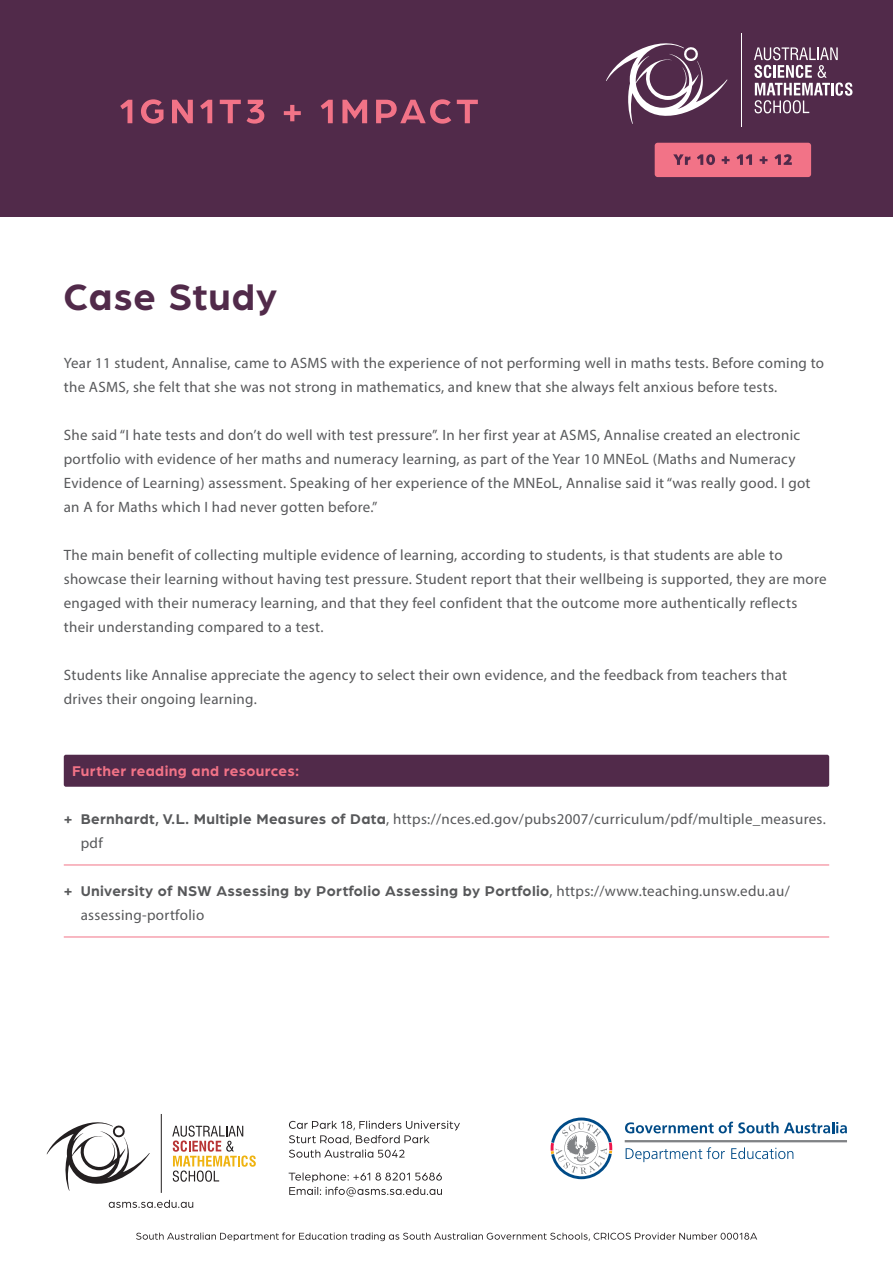
<style>
.page{position:relative;width:893px;height:1263px;background:#fff}
.page>*{position:absolute;margin:0;border:0;box-sizing:border-box;transform-origin:0 0}
.Header_Style{font:700 39px "Arboria";letter-spacing:.02em;color:#512a4a}
.Body_Copy{font:15px/24px "Myriad Pro";letter-spacing:.02em;color:#57585a}
.t1{font:700 15px/24px "Arboria";letter-spacing:.02em;color:#57585a}
.Bullet_Point_Header{font:700 15px "Arboria";letter-spacing:.02em;color:#f27387}
.s1{font-family:"Arboria";font-weight:700}
.s2{font-family:"Myriad Pro";font-weight:400}
</style>
<div class="page">
<div style="left:64px;top:755px;width:765px;height:32px;background:#512a4a;border-radius:2px"></div>
<hr style="left:64px;top:864px;width:765px;height:1px;background:#f27387">
<hr style="left:64px;top:936px;width:765px;height:1px;background:#f27387">
<div style="left:0;top:0;width:893px;height:217px;background:#512a4a"></div>
<div style="left:655px;top:143px;width:156px;height:34px;background:#f27387;border-radius:3px"></div>
<svg style="left:673px;top:154px;width:119px;height:11px"></svg>
<svg style="left:606px;top:43px;width:121px;height:81px"></svg>
<svg style="left:754px;top:47px;width:98px;height:66px"></svg>
<hr style="left:741px;top:34px;width:1px;height:93px;background:#fff">
<svg style="left:120px;top:99px;width:358px;height:25px"></svg>
<svg style="left:47px;top:1122px;width:103px;height:69px"></svg>
<svg style="left:172px;top:1125px;width:84px;height:57px"></svg>
<hr style="left:161px;top:1114px;width:1px;height:79px;background:#231f20">
<svg style="left:626px;top:1147px;width:99px;height:15px"></svg>
<svg style="left:731px;top:1147px;width:62px;height:12px"></svg>
<hr style="left:625px;top:1140px;width:222px;height:2px;background:#808285">
<svg style="left:625px;top:1121px;width:222px;height:12px"></svg>
<svg style="left:551px;top:1117px;width:61px;height:62px"></svg>
<svg style="left:289px;top:1172px;width:153px;height:24px"></svg>
<svg style="left:289px;top:1121px;width:171px;height:37px"></svg>
<svg style="left:109px;top:1200px;width:84px;height:8px"></svg>
<svg style="left:136px;top:1232px;width:621px;height:9px"></svg>
<p class="Header_Style" style="left:64px;top:271px;width:215px">Case Study</p>
<p class="Body_Copy" style="left:64px;top:350px;width:762px">Year 11 student, Annalise, came to ASMS with the experience of not performing well in maths tests. Before coming to the ASMS, she felt that she was not strong in mathematics, and knew that she always felt anxious before tests.</p>
<p class="Body_Copy" style="left:64px;top:422px;width:748px">She said “I hate tests and don’t do well with test pressure”. In her first year at ASMS, Annalise created an electronic portfolio with evidence of her maths and numeracy learning, as part of the Year 10 MNEoL (Maths and Numeracy Evidence of Learning) assessment. Speaking of her experience of the MNEoL, Annalise said it “was really good. I got an A for Maths which I had never gotten before.”</p>
<p class="Body_Copy" style="left:64px;top:542px;width:764px">The main benefit of collecting multiple evidence of learning, according to students, is that students are able to showcase their learning without having test pressure. Student report that their wellbeing is supported, they are more engaged with their numeracy learning, and that they feel confident that the outcome more authentically reflects their understanding compared to a test.</p>
<p class="Body_Copy" style="left:64px;top:662px;width:725px">Students like Annalise appreciate the agency to select their own evidence, and the feedback from teachers that drives their ongoing learning.</p>
<p class="Bullet_Point_Header" style="left:72px;top:760px;width:228px">Further reading and resources:</p>
<p class="Body_Copy" style="left:81px;top:806px;width:746px;text-indent:-17px"><span class="s1">+ Bernhardt, V.L. Multiple Measures of Data</span>, https://nces.ed.gov/pubs2007/curriculum/pdf/multiple_measures. pdf</p>
<p class="t1" style="left:81px;top:878px;width:711px;text-indent:-17px">+ University of NSW Assessing by Portfolio Assessing by Portfolio<span class="s2">, https://www.teaching.unsw.edu.au/ assessing-portfolio</span></p>
</div>
